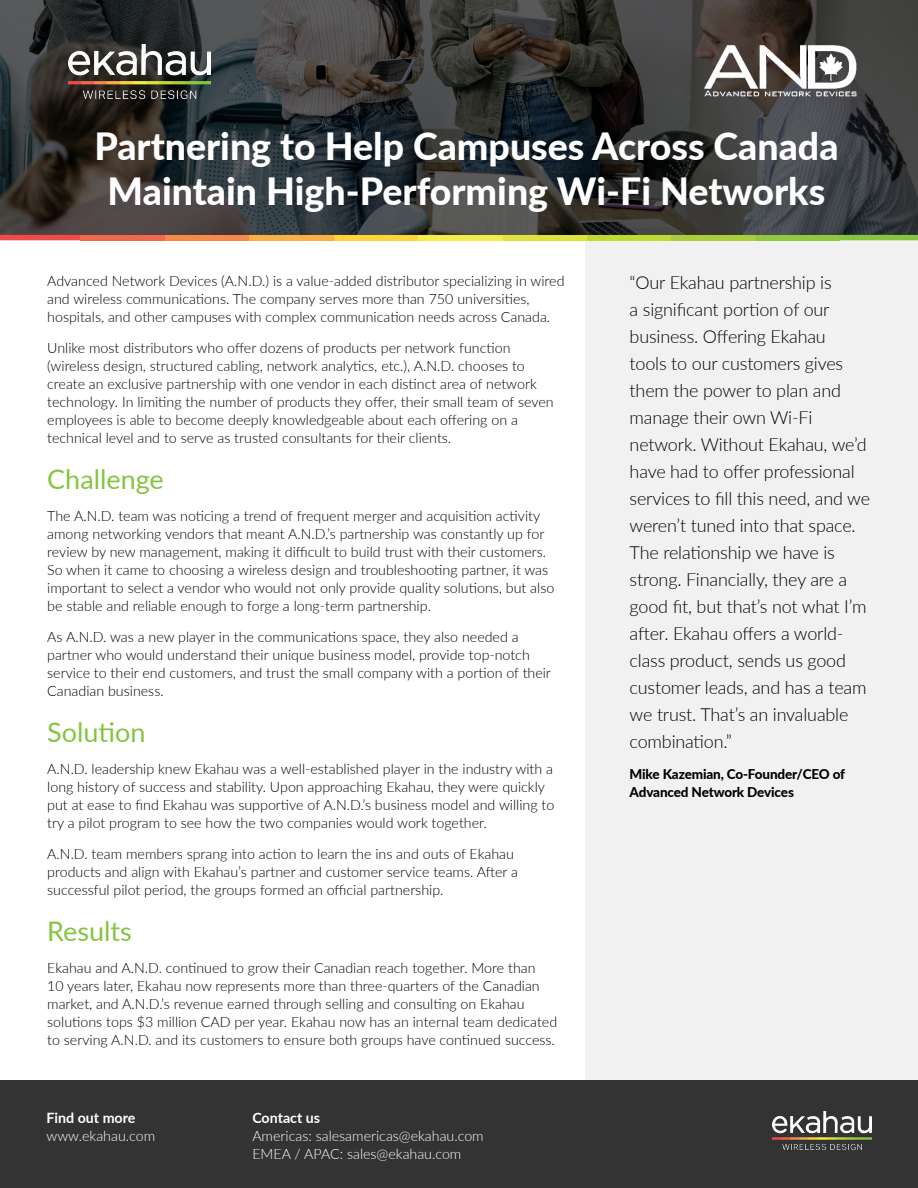
<style>
.page{position:relative;width:918px;height:1188px;background:#fff}
.page>*{position:absolute;margin:0;border:0;box-sizing:border-box;transform-origin:0 0}
.t1{font:800 37.5px/45px "Lato";color:#fff;text-align:center}
.t2{font:27px "Lato";color:#85c441}
.t3{font:300 18px/27px "Lato";letter-spacing:-.01em;color:#000;text-align:justify}
.t4{font:300 14.25px/18px "Lato";color:#000}
.t5{font:300 14.25px/18px "Lato";color:#fff}
.t6{font:800 13.5px/18px "Lato";letter-spacing:-.01em;color:#000}
.s1{font-weight:700}
</style>
<div class="page">
<div style="left:585px;top:121px;width:333px;height:1067px;background:#f1f1f2"></div>
<svg style="left:0;top:0;width:918px;height:235px;background:#353636"></svg>
<img style="left:69px;top:45px;width:141px;height:54px">
<svg style="left:0;top:235px;width:80px;height:5px"></svg>
<svg style="left:840px;top:235px;width:78px;height:5px"></svg>
<div style="left:755px;top:235px;width:85px;height:5px;background:#92c83e"></div>
<div style="left:671px;top:235px;width:84px;height:5px;background:#a9cf38"></div>
<div style="left:587px;top:235px;width:84px;height:5px;background:#c1d831"></div>
<div style="left:502px;top:235px;width:85px;height:5px;background:#dfe33d"></div>
<div style="left:418px;top:235px;width:84px;height:5px;background:#f4ec4b"></div>
<div style="left:333px;top:235px;width:85px;height:5px;background:#fed438"></div>
<div style="left:249px;top:235px;width:84px;height:5px;background:#fbb042"></div>
<div style="left:165px;top:235px;width:84px;height:5px;background:#f68a4a"></div>
<div style="left:80px;top:235px;width:85px;height:5px;background:#f26848"></div>
<img style="left:700px;top:45px;width:158px;height:53px">
<div style="left:0;top:1080px;width:918px;height:108px;background:#333334"></div>
<img style="left:772px;top:1112px;width:99px;height:37px">
<p class="t1" style="left:94px;top:122px;width:746px">Partnering to Help Campuses Across Canada<br>Maintain High-Performing Wi-Fi Networks</p>
<p class="t4" style="left:47px;top:271px;width:519px">Advanced Network Devices (A.N.D.) is a value-added distributor specializing in wired</p>
<p class="t4" style="left:47px;top:289px;width:505px">and wireless communications. The company serves more than 750 universities, hospitals, and other campuses with complex communication needs across Canada.</p>
<p class="t4" style="left:47px;top:339px;width:508px">Unlike most distributors who offer dozens of products per network function (wireless design, structured cabling, network analytics, etc.), A.N.D. chooses to create an exclusive partnership with one vendor in each distinct area of network technology. In limiting the number of products they offer, their small team of seven employees is able to become deeply knowledgeable about each offering on a technical level and to serve as trusted consultants for their clients.</p>
<h2 class="t2" style="left:47px;top:460px;width:118px">Challenge</h2>
<p class="t4" style="left:47px;top:506px;width:509px">The A.N.D. team was noticing a trend of frequent merger and acquisition activity among networking vendors that meant A.N.D.’s partnership was constantly up for review by new management, making it difficult to build trust with their customers.<br>So when it came to choosing a wireless design and troubleshooting partner, it was important to select a vendor who would not only provide quality solutions, but also be stable and reliable enough to forge a long-term partnership.</p>
<p class="t4" style="left:47px;top:628px;width:505px">As A.N.D. was a new player in the communications space, they also needed a partner who would understand their unique business model, provide top-notch service to their end customers, and trust the small company with a portion of their Canadian business.</p>
<h2 class="t2" style="left:47px;top:713px;width:100px">Solution</h2>
<p class="t4" style="left:47px;top:759px;width:509px">A.N.D. leadership knew Ekahau was a well-established player in the industry with a long history of success and stability. Upon approaching Ekahau, they were quickly put at ease to find Ekahau was supportive of A.N.D.’s business model and willing to try a pilot program to see how the two companies would work together.</p>
<p class="t4" style="left:47px;top:845px;width:472px">A.N.D. team members sprang into action to learn the ins and outs of Ekahau products and align with Ekahau’s partner and customer service teams. After a successful pilot period, the groups formed an official partnership.</p>
<h2 class="t2" style="left:47px;top:912px;width:86px">Results</h2>
<p class="t4" style="left:47px;top:958px;width:512px">Ekahau and A.N.D. continued to grow their Canadian reach together. More than<br>10 years later, Ekahau now represents more than three-quarters of the Canadian market, and A.N.D.’s revenue earned through selling and consulting on Ekahau solutions tops $3 million CAD per year. Ekahau now has an internal team dedicated to serving A.N.D. and its customers to ensure both groups have continued success.</p>
<p class="t5" style="left:46px;top:1108px;width:110px"><span class="s1">Find out more </span>www.ekahau.com</p>
<p class="t5" style="left:252px;top:1108px;width:233px"><span class="s1">Contact us<br></span>Americas: salesamericas@ekahau.com<br>EMEA / APAC: sales@ekahau.com</p>
<p class="t3" style="left:630px;top:268px;width:204px">“Our Ekahau partnership is a significant portion of our business. Offering Ekahau</p>
<p class="t3" style="left:630px;top:349px;width:215px">tools to our customers gives</p>
<p class="t3" style="left:630px;top:376px;width:242px;text-align:left">them the power to plan and manage their own Wi-Fi network. Without Ekahau, we’d have had to offer professional services to fill this need, and we weren’t tuned into that space.<br>The relationship we have is strong. Financially, they are a good fit, but that’s not what I’m after. Ekahau offers a world&shy;class product, sends us good customer leads, and has a team we trust. That’s an invaluable combination.”</p>
<p class="t6" style="left:630px;top:765px;width:217px">Mike Kazemian, Co-Founder/CEO of<br>Advanced Network Devices</p>
</div>
